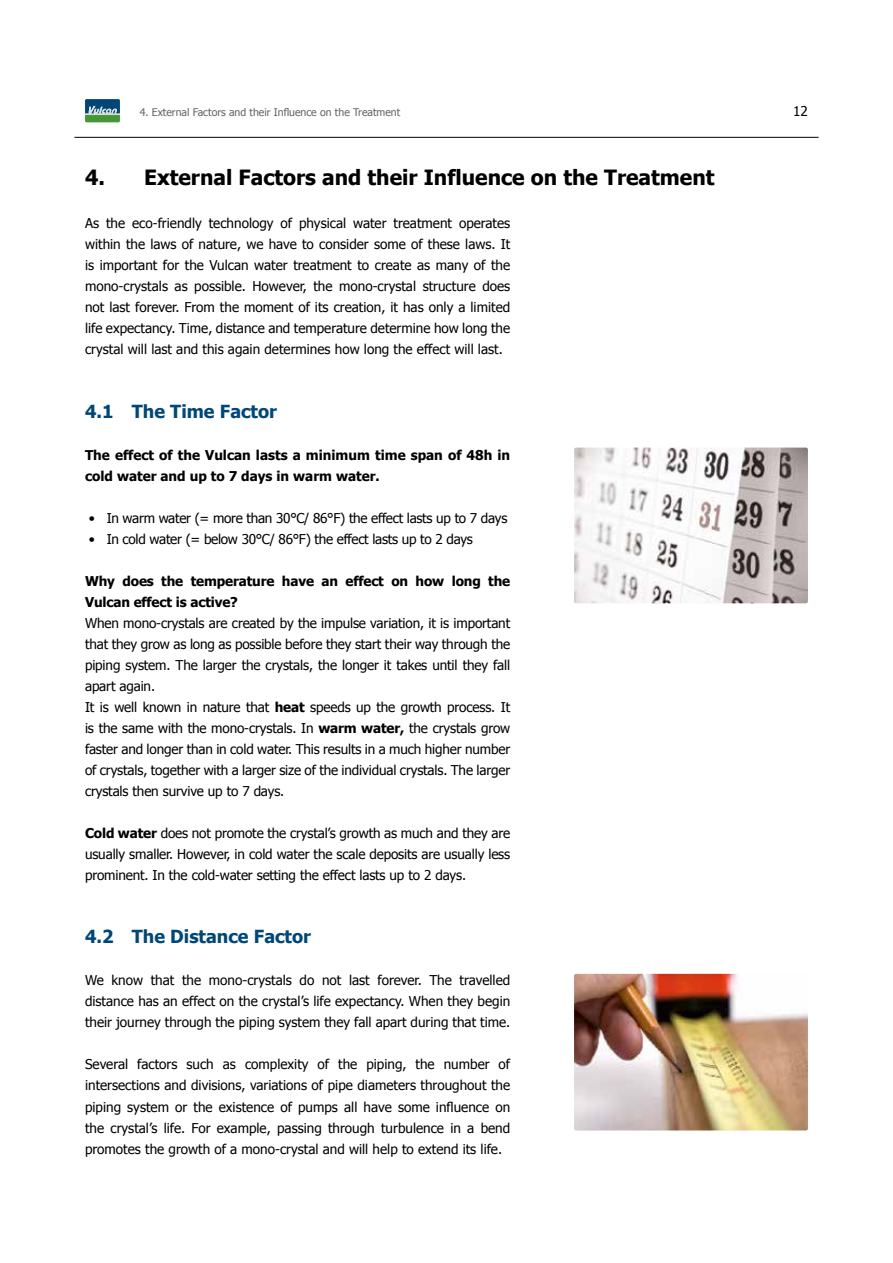
<style>
.page{position:relative;width:893px;height:1263px;background:#fff}
.page>*{position:absolute;margin:0;border:0;box-sizing:border-box;transform-origin:0 0}
.t1{font:700 21px "Tahoma";color:#000}
.t2{font:700 18px "Tahoma";color:#004777}
.t3{font:13.5px/21px "Tahoma";letter-spacing:-.01em;color:#000;text-align:justify}
.t4{font:700 13.5px/21px "Tahoma";color:#000}
.t5{font:10.5px "Tahoma";color:#646363}
.s1{font-weight:700}
</style>
<div class="page">
<hr style="left:74px;top:137px;width:745px;height:1px;background:#000">
<svg style="left:85px;top:99px;width:35px;height:23px"></svg>
<img style="left:574px;top:448px;width:234px;height:155px">
<img style="left:574px;top:974px;width:234px;height:156px">
<p class="t5" style="left:140px;top:105px;width:262px">4. External Factors and their Influence on the Treatment</p>
<p class="t3" style="left:793px;top:100px;width:16px">12</p>
<h1 class="t1" style="left:85px;top:163px;width:631px">4. External Factors and their Influence on the Treatment</h1>
<p class="t3" style="left:85px;top:212px;width:427px">As the eco-friendly technology of physical water treatment operates within the laws of nature, we have to consider some of these laws. It is important for the Vulcan water treatment to create as many of the mono-crystals as possible. However, the mono-crystal structure does not last forever. From the moment of its creation, it has only a limited life expectancy. Time, distance and temperature determine how long the crystal will last and this again determines how long the effect will last.</p>
<h2 class="t2" style="left:85px;top:399px;width:193px">4.1 The Time Factor</h2>
<p class="t4" style="left:85px;top:444px;width:427px">The effect of the Vulcan lasts a minimum time span of 48h in cold water and up to 7 days in warm water.</p>
<p class="t3" style="left:89px;top:507px;width:420px">• In warm water (= more than 30°C/ 86°F) the effect lasts up to 7 days</p>
<p class="t3" style="left:89px;top:528px;width:385px">• In cold water (= below 30°C/ 86°F) the effect lasts up to 2 days</p>
<p class="t4" style="left:85px;top:570px;width:427px">Why does the temperature have an effect on how long the<br>Vulcan effect is active?</p>
<p class="t3" style="left:85px;top:612px;width:427px;text-align:left">When mono-crystals are created by the impulse variation, it is important that they grow as long as possible before they start their way through the piping system. The larger the crystals, the longer it takes until they fall apart again.<br>It is well known in nature that <span class="s1">heat</span> speeds up the growth process. It is the same with the mono-crystals. In <span class="s1">warm water,</span> the crystals grow faster and longer than in cold water. This results in a much higher number of crystals, together with a larger size of the individual crystals. The larger crystals then survive up to 7 days.</p>
<p class="t3" style="left:85px;top:822px;width:427px"><span class="s1">Cold water</span> does not promote the crystal’s growth as much and they are usually smaller. However, in cold water the scale deposits are usually less prominent. In the cold-water setting the effect lasts up to 2 days.</p>
<h2 class="t2" style="left:85px;top:924px;width:227px">4.2 The Distance Factor</h2>
<p class="t3" style="left:85px;top:969px;width:427px">We know that the mono-crystals do not last forever. The travelled distance has an effect on the crystal’s life expectancy. When they begin their journey through the piping system they fall apart during that time.</p>
<p class="t3" style="left:85px;top:1053px;width:427px">Several factors such as complexity of the piping, the number of intersections and divisions, variations of pipe diameters throughout the piping system or the existence of pumps all have some influence on the crystal’s life. For example, passing through turbulence in a bend promotes the growth of a mono-crystal and will help to extend its life.</p>
</div>
